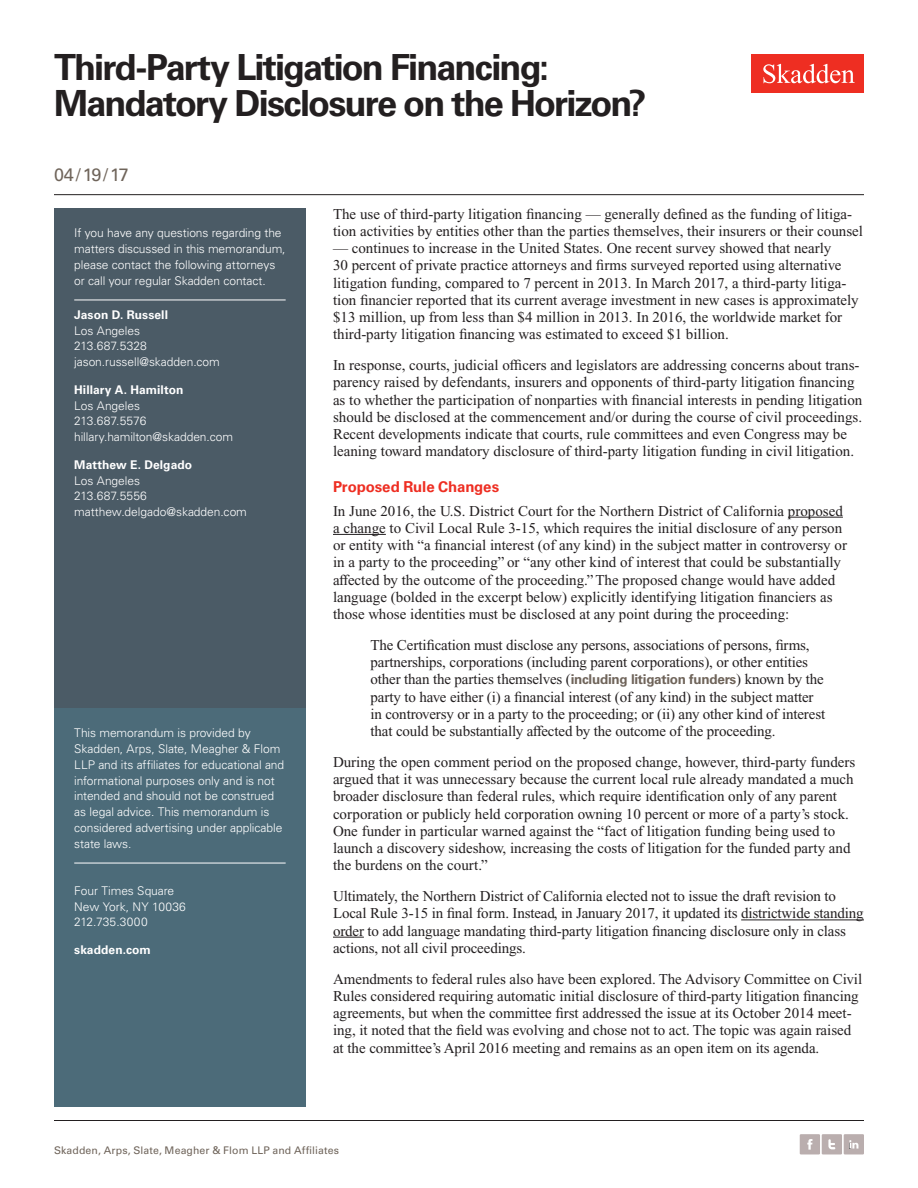
<style>
.page{position:relative;width:918px;height:1188px;background:#fff}
.page>*{position:absolute;margin:0;border:0;box-sizing:border-box;transform-origin:0 0}
.t1{font:700 36px/36px "Univers LT Std";letter-spacing:-.05em;color:#231f20}
.t2{font:18px "Univers LT Std";color:#6f645a}
.Main_Body{font:15px/17.2px "Times New Roman PS Std";color:#231f20}
.First_Level_Heading{font:700 15px "Univers LT Std";letter-spacing:-.01em;color:#ee2e22}
.Sidebar_body_rule_be{font:300 12px/15.8px "Univers LT Std";letter-spacing:-.005em;color:#fff}
.Sidebar_body{font:300 12px "Univers LT Std";letter-spacing:-.005em;color:#fff}
.Name{font:700 12px "Univers LT Std";letter-spacing:.005em;color:#fff}
.Sidebar_body-2{font:300 12px "Univers LT Std";letter-spacing:.015em;color:#fff}
.Folio{font:10.5px "Univers LT Std";letter-spacing:.01em;color:#6f645a}
.s1{font-family:"Univers LT Std";font-weight:700;font-size:13.5px;color:#6f645a}
</style>
<div class="page">
<div style="left:752px;top:54px;width:112px;height:39px;background:#ee2e22"></div>
<svg style="left:763px;top:64px;width:92px;height:19px"></svg>
<div style="left:844px;top:1134px;width:20px;height:20px;background:#baaeae"></div>
<svg style="left:849px;top:1140px;width:9px;height:9px"></svg>
<div style="left:800px;top:1134px;width:20px;height:20px;background:#baaeae"></div>
<svg style="left:807px;top:1139px;width:5px;height:11px"></svg>
<div style="left:822px;top:1134px;width:20px;height:20px;background:#baaeae"></div>
<svg style="left:828px;top:1139px;width:7px;height:10px"></svg>
<div style="left:54px;top:208px;width:252px;height:506px;background:#4b5b66"></div>
<hr style="left:74px;top:300px;width:212px;height:1px;background:#fff">
<div style="left:54px;top:708px;width:252px;height:399px;background:#4c6b79"></div>
<hr style="left:74px;top:863px;width:212px;height:1px;background:#fff">
<hr style="left:788px;top:517px;width:55px;height:1px;background:#231f20">
<hr style="left:333px;top:534px;width:53px;height:1px;background:#231f20">
<hr style="left:741px;top:920px;width:123px;height:1px;background:#231f20">
<hr style="left:333px;top:937px;width:31px;height:1px;background:#231f20">
<hr style="left:54px;top:1120px;width:810px;height:1px;background:#231f20">
<hr style="left:54px;top:194px;width:810px;height:1px;background:#231f20">
<h1 class="t1" style="left:54px;top:50px;width:594px">Third-Party Litigation Financing:<br>Mandatory Disclosure on the Horizon?</h1>
<p class="t2" style="left:54px;top:164px;width:76px">04/19/17</p>
<p class="Sidebar_body_rule_be" style="left:74px;top:225px;width:213px">If you have any questions regarding the matters discussed in this memorandum, please contact the following attorneys or call your regular Skadden contact.</p>
<p class="Name" style="left:74px;top:308px;width:95px">Jason D. Russell</p>
<p class="Sidebar_body" style="left:74px;top:323px;width:67px">Los Angeles</p>
<p class="Sidebar_body" style="left:74px;top:339px;width:74px">213.687.5328</p>
<p class="Sidebar_body" style="left:74px;top:355px;width:147px">jason.russell@skadden.com</p>
<p class="Name" style="left:74px;top:383px;width:111px">Hillary A. Hamilton</p>
<p class="Sidebar_body" style="left:74px;top:398px;width:67px">Los Angeles</p>
<p class="Sidebar_body" style="left:74px;top:414px;width:74px">213.687.5576</p>
<p class="Sidebar_body" style="left:74px;top:430px;width:160px">hillary.hamilton@skadden.com</p>
<p class="Name" style="left:74px;top:458px;width:119px">Matthew E. Delgado</p>
<p class="Sidebar_body" style="left:74px;top:473px;width:67px">Los Angeles</p>
<p class="Sidebar_body-2" style="left:74px;top:489px;width:74px">213.687.5556</p>
<p class="Sidebar_body" style="left:74px;top:505px;width:174px">matthew.delgado@skadden.com</p>
<p class="Sidebar_body_rule_be" style="left:74px;top:725px;width:212px">This memorandum is provided by Skadden, Arps, Slate, Meagher &amp; Flom LLP and its affiliates for educational and informational purposes only and is not intended and should not be construed as legal advice. This memorandum is considered advertising under applicable state laws.</p>
<p class="Sidebar_body_rule_be" style="left:74px;top:883px;width:113px">Four Times Square<br>New York, NY 10036<br>212.735.3000</p>
<p class="Name" style="left:74px;top:943px;width:78px">skadden.com</p>
<p class="Main_Body" style="left:333px;top:205px;width:532px">The use of third-party litigation financing — generally defined as the funding of litiga&shy;tion activities by entities other than the parties themselves, their insurers or their counsel</p>
<p class="Main_Body" style="left:333px;top:240px;width:527px">— continues to increase in the United States. One recent survey showed that nearly<br>30 percent of private practice attorneys and firms surveyed reported using alternative litigation funding, compared to 7 percent in 2013. In March 2017, a third-party litiga&shy;tion financier reported that its current average investment in new cases is approximately $13 million, up from less than $4 million in 2013. In 2016, the worldwide market for third-party litigation financing was estimated to exceed $1 billion.</p>
<p class="Main_Body" style="left:333px;top:357px;width:531px">In response, courts, judicial officers and legislators are addressing concerns about trans&shy;parency raised by defendants, insurers and opponents of third-party litigation financing as to whether the participation of nonparties with financial interests in pending litigation should be disclosed at the commencement and/or during the course of civil proceedings.<br>Recent developments indicate that courts, rule committees and even Congress may be leaning toward mandatory disclosure of third-party litigation funding in civil litigation.</p>
<p class="First_Level_Heading" style="left:333px;top:478px;width:168px">Proposed Rule Changes</p>
<p class="Main_Body" style="left:333px;top:502px;width:516px">In June 2016, the U.S. District Court for the Northern District of California proposed a change to Civil Local Rule 3-15, which requires the initial disclosure of any person or entity with “a financial interest (of any kind) in the subject matter in controversy or in a party to the proceeding” or “any other kind of interest that could be substantially affected by the outcome of the proceeding.” The proposed change would have added language (bolded in the excerpt below) explicitly identifying litigation financiers as those whose identities must be disclosed at any point during the proceeding:</p>
<p class="Main_Body" style="left:370px;top:636px;width:456px">The Certification must disclose any persons, associations of persons, firms, partnerships, corporations (including parent corporations), or other entities other than the parties themselves (<span class="s1">including litigation funders</span>) known by the party to have either (i) a financial interest (of any kind) in the subject matter in controversy or in a party to the proceeding; or (ii) any other kind of interest that could be substantially affected by the outcome of the proceeding.</p>
<p class="Main_Body" style="left:333px;top:753px;width:524px">During the open comment period on the proposed change, however, third-party funders argued that it was unnecessary because the current local rule already mandated a much broader disclosure than federal rules, which require identification only of any parent corporation or publicly held corporation owning 10 percent or more of a party’s stock.<br>One funder in particular warned against the “fact of litigation funding being used to launch a discovery sideshow, increasing the costs of litigation for the funded party and the burdens on the court.”</p>
<p class="Main_Body" style="left:333px;top:888px;width:532px">Ultimately, the Northern District of California elected not to issue the draft revision to Local Rule 3-15 in final form. Instead, in January 2017, it updated its districtwide standing order to add language mandating third-party litigation financing disclosure only in class actions, not all civil proceedings.</p>
<p class="Main_Body" style="left:333px;top:970px;width:531px">Amendments to federal rules also have been explored. The Advisory Committee on Civil Rules considered requiring automatic initial disclosure of third-party litigation financing agreements, but when the committee first addressed the issue at its October 2014 meet&shy;ing, it noted that the field was evolving and chose not to act. The topic was again raised at the committee’s April 2016 meeting and remains as an open item on its agenda.</p>
<p class="Folio" style="left:54px;top:1144px;width:287px">Skadden, Arps, Slate, Meagher &amp; Flom LLP and Affiliates</p>
</div>
